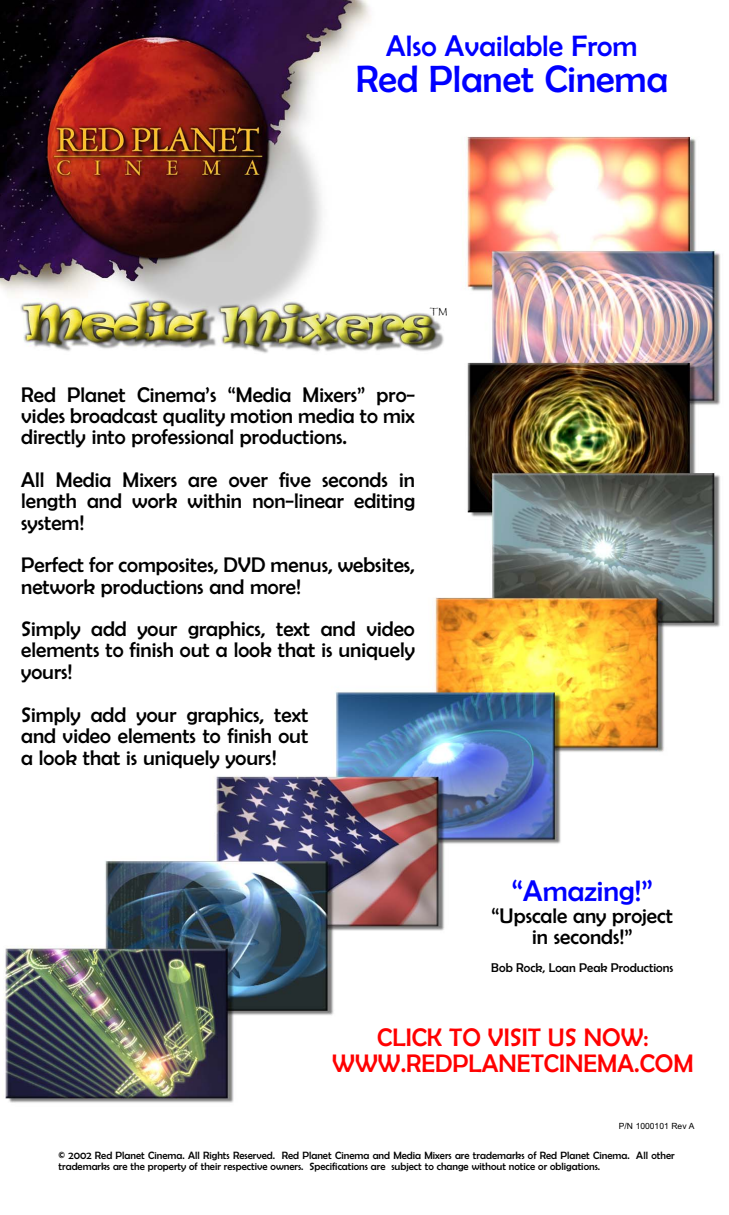
<style>
.page{position:relative;width:729px;height:1215px;background:#fff}
.page>*{position:absolute;margin:0;border:0;box-sizing:border-box;transform-origin:0 0}
.t1{font:38.4px "Berlin Sans FB";color:#00f}
.t2{font:29.85px "Berlin Sans FB";color:#00f}
.t3{font:25.65px/25.7px "Berlin Sans FB";color:#f00;text-align:center}
.t4{font:21.3px/21.3px "Berlin Sans FB";color:#000;text-align:justify}
.t5{font:14.85px "Papyrus";color:#000}
.t6{font:12.75px "Berlin Sans FB";color:#000}
.t7{font:10.65px/10.6px "Berlin Sans FB";color:#000}
.t8{font:8.55px "Arial";color:#000}
</style>
<div class="page">
<img style="left:0;top:0;width:721px;height:1103px">
<div style="left:310px;top:1021px;width:406px;height:72px;background:#fff"></div>
<h2 class="t2" style="left:386px;top:35px;width:253px">Also Available From</h2>
<h1 class="t1" style="left:356px;top:65px;width:314px">Red Planet Cinema</h1>
<p class="t5" style="left:430px;top:307px;width:20px">™</p>
<p class="t4" style="left:21px;top:385px;width:396px">Red Planet Cinema’s “Media Mixers” pro&shy;vides broadcast quality motion media to mix directly into professional productions.</p>
<p class="t4" style="left:21px;top:470px;width:396px">All Media Mixers are over five seconds in length and work within non-linear editing system!</p>
<p class="t4" style="left:21px;top:556px;width:395px">Perfect for composites, DVD menus, websites, network productions and more!</p>
<p class="t4" style="left:21px;top:620px;width:395px">Simply add your graphics, text and video elements to finish out a look that is uniquely yours!</p>
<p class="t4" style="left:21px;top:705px;width:289px">Simply add your graphics, text and video elements to finish out a look that is uniquely yours!</p>
<h2 class="t2" style="left:512px;top:881px;width:143px">“Amazing!”</h2>
<p class="t4" style="left:492px;top:906px;width:183px;text-align:center">“Upscale any project in seconds!”</p>
<p class="t6" style="left:491px;top:963px;width:183px">Bob Rock, Loan Peak Productions</p>
<p class="t3" style="left:332px;top:1026px;width:363px">CLICK TO VISIT US NOW:<br>WWW.REDPLANETCINEMA.COM</p>
<p class="t8" style="left:619px;top:1123px;width:77px">P/N 1000101 Rev A</p>
<p class="t7" style="left:59px;top:1151px;width:618px">© 2002 Red Planet Cinema. All Rights Reserved. Red Planet Cinema and Media Mixers are trademarks of Red Planet Cinema. All other trademarks are the property of their respective owners. Specifications are subject to change without notice or obligations.</p>
</div>
